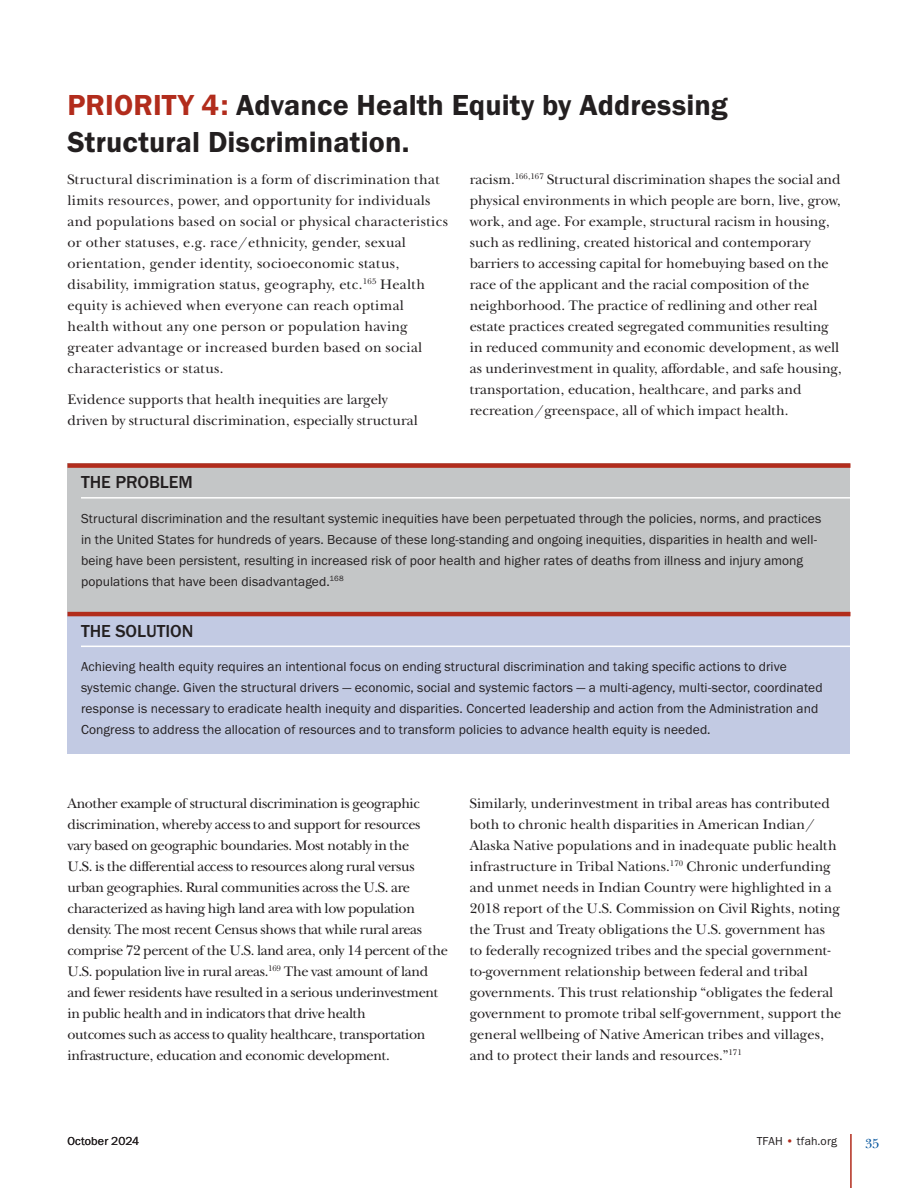
<style>
.page{position:relative;width:918px;height:1188px;background:#fff}
.page>*{position:absolute;margin:0;border:0;box-sizing:border-box;transform-origin:0 0}
.t1{font:30px/37.5px "Franklin Gothic URW Dem";letter-spacing:.005em;color:#231f20}
.t2{font:500 18px "Franklin Gothic URW";color:#231f20}
.t3{font:14.25px/21px "New Baskerville ITC";color:#231f20}
.t4{font:14.25px/21px "New Baskerville ITC";letter-spacing:-.025em;color:#231f20}
.t5{font:14.25px/21px "New Baskerville ITC";letter-spacing:.02em;color:#231f20}
.t6{font:13.5px/21px "Franklin Gothic URW Boo";letter-spacing:.005em;color:#231f20}
.t7{font:13.5px "New Baskerville ITC";color:#00529c}
.t8{font:12px "Franklin Gothic URW Boo";letter-spacing:.01em;color:#231f20}
.s1{color:#b22c1c}
</style>
<div class="page">
<hr style="left:850px;top:1134px;width:2px;height:54px;background:#b22c1c">
<div style="left:68px;top:463px;width:782px;height:149px;background:#c4c6c7"></div>
<div style="left:68px;top:463px;width:782px;height:5px;background:#b22c1c"></div>
<hr style="left:81px;top:497px;width:769px;height:2px;background:#fff">
<div style="left:68px;top:612px;width:782px;height:142px;background:#c2cae3"></div>
<hr style="left:68px;top:612px;width:782px;height:4px;background:#b22c1c">
<hr style="left:81px;top:646px;width:769px;height:1px;background:#fff">
<h1 class="t1" style="left:68px;top:85px;width:662px"><span class="s1">PRIORITY 4:</span> Advance Health Equity by Addressing<br>Structural Discrimination.</h1>
<p class="t5" style="left:68px;top:168px;width:382px">Structural discrimination is a form of discrimination that limits resources, power, and opportunity for individuals and populations based on social or physical characteristics or other statuses, e.g. race/ethnicity, gender, sexual orientation, gender identity, socioeconomic status, disability, immigration status, geography, etc.<sup>165</sup> Health equity is achieved when everyone can reach optimal health without any one person or population having greater advantage or increased burden based on social characteristics or status.</p>
<p class="t3" style="left:68px;top:389px;width:352px">Evidence supports that health inequities are largely driven by structural discrimination, especially structural</p>
<p class="t3" style="left:470px;top:168px;width:374px">racism.<sup>166,167</sup> Structural discrimination shapes the social and physical environments in which people are born, live, grow, work, and age. For example, structural racism in housing, such as redlining, created historical and contemporary barriers to accessing capital for homebuying based on the race of the applicant and the racial composition of the neighborhood. The practice of redlining and other real estate practices created segregated communities resulting in reduced community and economic development, as well as underinvestment in quality, affordable, and safe housing, transportation, education, healthcare, and parks and recreation/greenspace, all of which impact health.</p>
<p class="t2" style="left:81px;top:471px;width:113px">THE PROBLEM</p>
<p class="t6" style="left:81px;top:507px;width:742px">Structural discrimination and the resultant systemic inequities have been perpetuated through the policies, norms, and practices in the United States for hundreds of years. Because of these long-standing and ongoing inequities, disparities in health and well&shy;being have been persistent, resulting in increased risk of poor health and higher rates of deaths from illness and injury among populations that have been disadvantaged.<sup>168</sup></p>
<p class="t2" style="left:81px;top:619px;width:114px">THE SOLUTION</p>
<p class="t6" style="left:81px;top:656px;width:743px">Achieving health equity requires an intentional focus on ending structural discrimination and taking specific actions to drive systemic change. Given the structural drivers — economic, social and systemic factors — a multi-agency, multi-sector, coordinated response is necessary to eradicate health inequity and disparities. Concerted leadership and action from the Administration and Congress to address the allocation of resources and to transform policies to advance health equity is needed.</p>
<p class="t4" style="left:67px;top:793px;width:382px">Another example of structural discrimination is geographic discrimination, whereby access to and support for resources vary based on geographic boundaries. Most notably in the<br>U.S. is the differential access to resources along rural versus urban geographies. Rural communities across the U.S. are characterized as having high land area with low population density. The most recent Census shows that while rural areas comprise 72 percent of the U.S. land area, only 14 percent of the U.S. population live in rural areas.<sup>169</sup> The vast amount of land and fewer residents have resulted in a serious underinvestment in public health and in indicators that drive health<br>outcomes such as access to quality healthcare, transportation infrastructure, education and economic development.</p>
<p class="t3" style="left:470px;top:793px;width:373px">Similarly, underinvestment in tribal areas has contributed both to chronic health disparities in American Indian/ Alaska Native populations and in inadequate public health infrastructure in Tribal Nations.<sup>170</sup> Chronic underfunding and unmet needs in Indian Country were highlighted in a 2018 report of the U.S. Commission on Civil Rights, noting the Trust and Treaty obligations the U.S. government has<br>to federally recognized tribes and the special government&shy;to-government relationship between federal and tribal governments. This trust relationship “obligates the federal government to promote tribal self-government, support the general wellbeing of Native American tribes and villages, and to protect their lands and resources.”<sup>171</sup></p>
<p class="t8" style="left:68px;top:1134px;width:73px">October 2024</p>
<p class="t8" style="left:757px;top:1134px;width:82px">TFAH <span class="s1">•</span> tfah.org</p>
<p class="t7" style="left:865px;top:1135px;width:16px">35</p>
</div>
